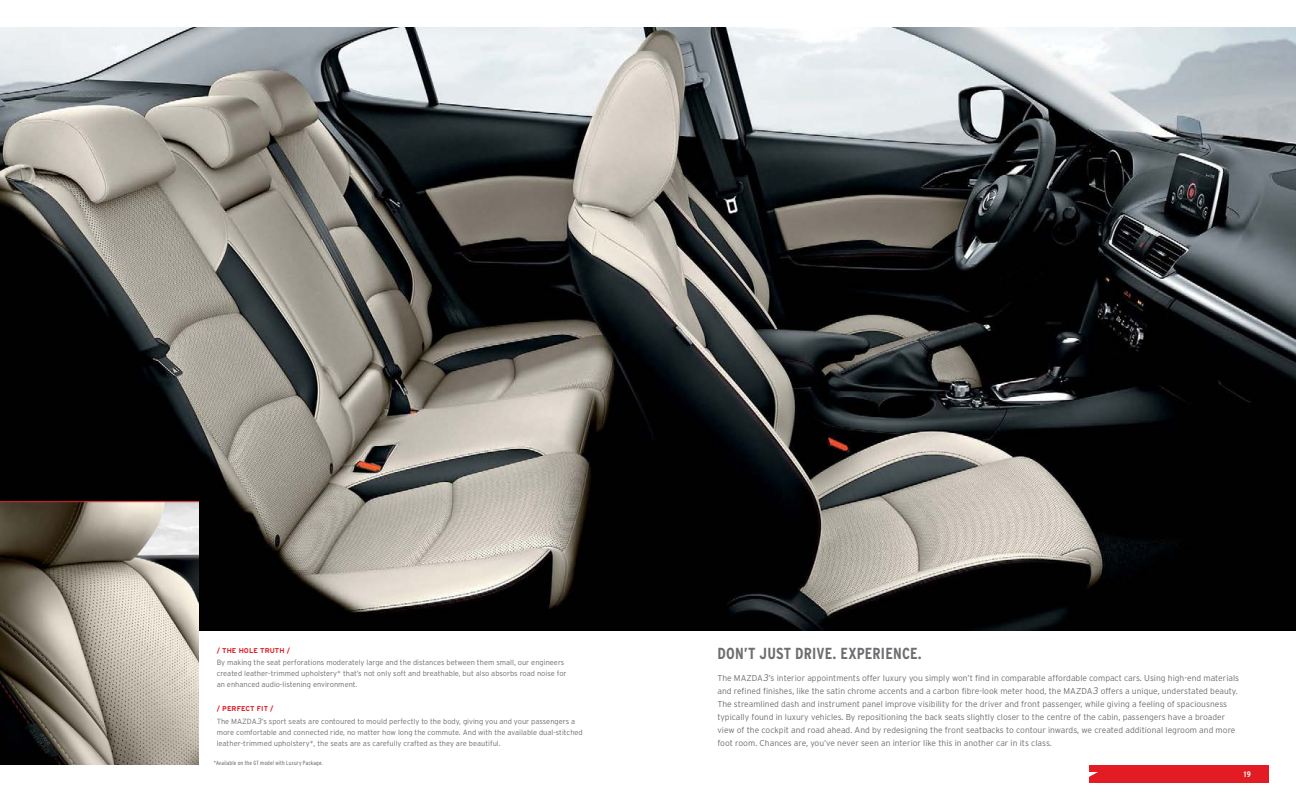
<style>
.page{position:relative;width:1296px;height:792px;background:#fff}
.page>*{position:absolute;margin:0;border:0;box-sizing:border-box;transform-origin:0 0}
.t1{font:700 condensed 16px "Interstate";letter-spacing:.01em;color:#6d6e71}
.t2{font:300 8.5px/13px "Interstate";color:#6d6e71}
.t3{font:700 condensed 8px "Interstate";color:#fff}
.t4{font:300 7.5px/11px "Interstate";color:#6d6e71}
.t5{font:700 7px "Interstate";letter-spacing:.01em;color:#e31b23}
.t6{font:300 condensed 6px "Interstate";letter-spacing:.02em;color:#58595b}
.s1{font-style:italic;font-size:8px}
.s2{font-style:italic;font-size:9.5px}
</style>
<div class="page">
<img style="left:0;top:27px;width:1296px;height:604px">
<img style="left:0;top:502px;width:199px;height:263px">
<hr style="left:0;top:501px;width:199px;height:1px;background:#e31b23">
<div style="left:1089px;top:765px;width:180px;height:18px;background:#e31b23"></div>
<p class="t5" style="left:217px;top:646px;width:75px">/ THE HOLE TRUTH /</p>
<p class="t4" style="left:217px;top:657px;width:351px">By making the seat perforations moderately large and the distances between them small, our engineers created leather-trimmed upholstery* that’s not only soft and breathable, but also absorbs road noise for an enhanced audio-listening environment.</p>
<p class="t5" style="left:217px;top:705px;width:58px">/ PERFECT FIT /</p>
<p class="t4" style="left:217px;top:716px;width:368px">The MAZDA<span class="s1">3</span>’s sport seats are contoured to mould perfectly to the body, giving you and your passengers a more comfortable and connected ride, no matter how long the commute. And with the available dual-stitched leather-trimmed upholstery*, the seats are as carefully crafted as they are beautiful.</p>
<p class="t6" style="left:214px;top:760px;width:111px">*Available on the GT model with Luxury Package.</p>
<h1 class="t1" style="left:717px;top:644px;width:206px">DON’T JUST DRIVE. EXPERIENCE.</h1>
<p class="t2" style="left:717px;top:671px;width:523px">The MAZDA<span class="s2">3</span>’s interior appointments offer luxury you simply won’t find in comparable affordable compact cars. Using high-end materials and refined finishes, like the satin chrome accents and a carbon fibre-look meter hood, the MAZDA<span class="s2">3</span> offers a unique, understated beauty.<br>The streamlined dash and instrument panel improve visibility for the driver and front passenger, while giving a feeling of spaciousness typically found in luxury vehicles. By repositioning the back seats slightly closer to the centre of the cabin, passengers have a broader view of the cockpit and road ahead. And by redesigning the front seatbacks to contour inwards, we created additional legroom and more foot room. Chances are, you’ve never seen an interior like this in another car in its class.</p>
<p class="t3" style="left:1244px;top:770px;width:9px">19</p>
</div>
